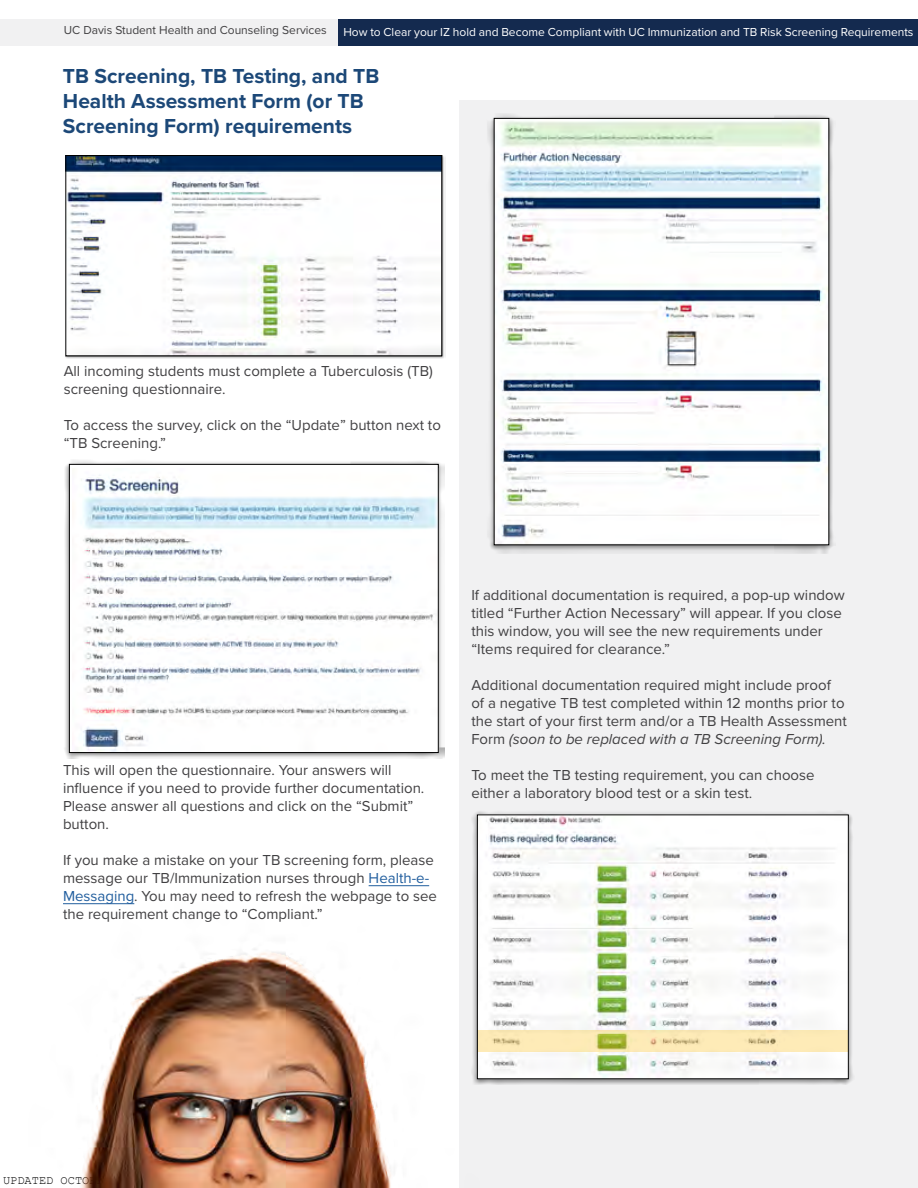
<style>
.page{position:relative;width:918px;height:1188px;background:#fff}
.page>*{position:absolute;margin:0;border:0;box-sizing:border-box;transform-origin:0 0}
.t1{font:700 21px/25.2px "Proxima Nova";color:#1c4878}
.t2{font:15px/18px "Proxima Nova";color:#414042}
.t3{font:12px "Proxima Nova";color:#fff}
.t4{font:12px "Proxima Nova";color:#414042}
.t5{font:12px "Courier New";color:#000}
.s1{color:#215e9e}
.s2{font-style:italic}
</style>
<div class="page">
<div style="left:0;top:19px;width:918px;height:27px;background:#f1f1f2"></div>
<div style="left:339px;top:19px;width:579px;height:27px;background:#142a4f"></div>
<div style="left:459px;top:100px;width:459px;height:1088px;background:#f1f1f2"></div>
<img style="left:63px;top:885px;width:420px;height:303px">
<img style="left:64px;top:460px;width:381px;height:298px">
<img style="left:73px;top:469px;width:364px;height:282px">
<div style="left:69px;top:464px;width:370px;height:289px;border:1px solid #000"></div>
<hr style="left:369px;top:885px;width:60px;height:1px;background:#215e9e">
<hr style="left:63px;top:903px;width:71px;height:1px;background:#215e9e">
<img style="left:488px;top:114px;width:346px;height:439px">
<img style="left:496px;top:120px;width:331px;height:423px">
<img style="left:471px;top:811px;width:382px;height:273px">
<img style="left:479px;top:817px;width:368px;height:260px">
<svg style="left:479px;top:1031px;width:368px;height:21px;background:#f4e4ac"></svg>
<div style="left:477px;top:815px;width:372px;height:264px;border:1px solid #000"></div>
<img style="left:65px;top:155px;width:380px;height:204px">
<img style="left:68px;top:157px;width:372px;height:197px">
<div style="left:66px;top:155px;width:376px;height:201px;border:1px solid #000"></div>
<p class="t4" style="left:64px;top:21px;width:265px">UC Davis Student Health and Counseling Services</p>
<p class="t3" style="left:343px;top:23px;width:572px">How to Clear your IZ hold and Become Compliant with UC Immunization and TB Risk Screening Requirements</p>
<h1 class="t1" style="left:63px;top:63px;width:318px">TB Screening, TB Testing, and TB<br>Health Assessment Form (or TB<br>Screening Form) requirements</h1>
<p class="t2" style="left:64px;top:362px;width:371px">All incoming students must complete a Tuberculosis (TB) screening questionnaire.</p>
<p class="t2" style="left:64px;top:416px;width:379px">To access the survey, click on the “Update” button next to “TB Screening.”</p>
<p class="t2" style="left:63px;top:761px;width:363px">This will open the questionnaire. Your answers will influence if you need to provide further documentation.<br>Please answer all questions and click on the “Submit” button.</p>
<p class="t2" style="left:63px;top:851px;width:375px">If you make a mistake on your TB screening form, please message our TB/Immunization nurses through <span class="s1">Health-e-Messaging</span>. You may need to refresh the webpage to see the requirement change to “Compliant.”</p>
<p class="t2" style="left:471px;top:585px;width:375px">If additional documentation is required, a pop-up window titled “Further Action Necessary” will appear. If you close this window, you will see the new requirements under “Items required for clearance.”</p>
<p class="t2" style="left:471px;top:675px;width:377px">Additional documentation required might include proof of a negative TB test completed within 12 months prior to the start of your first term and/or a TB Health Assessment Form <span class="s2">(soon to be replaced with a TB Screening Form).</span></p>
<p class="t2" style="left:471px;top:765px;width:345px">To meet the TB testing requirement, you can choose either a laboratory blood test or a skin test.</p>
<p class="t5" style="left:3px;top:1173px;width:146px">UPDATED OCTOBER 2024</p>
</div>
